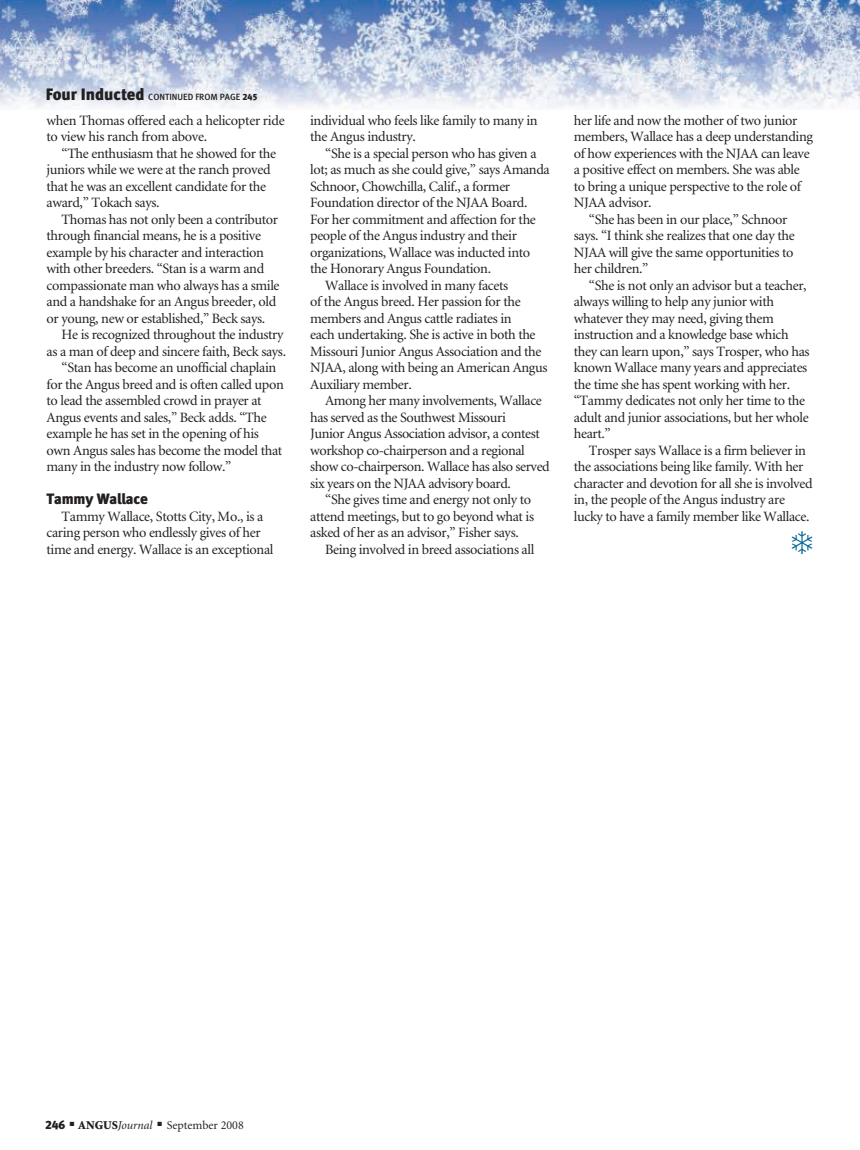
<style>
.page{position:relative;width:860px;height:1150px;background:#fff}
.page>*{position:absolute;margin:0;border:0;box-sizing:border-box;transform-origin:0 0}
.t1{font:15px "Meta Black LF";letter-spacing:-.01em;color:#231f20}
.t2{font:14.25px/16.5px "Minion";letter-spacing:-.025em;color:#231f20}
.t3{font:12px "Minion";color:#231f20}
.t4{font:9px "Meta Medium LF";color:#231f20}
.s1{font-family:"Meta Black LF";font-size:16.5px}
.s2{font-family:"Meta Black LF"}
.s3{font-weight:900}
.s4{font-style:italic}
</style>
<div class="page">
<img style="left:0;top:0;width:860px;height:110px">
<p class="t4" style="left:46px;top:91px;width:213px"><span class="s1">Four Inducted</span> CONTINUED FROM PAGE <span class="s2">245</span></p>
<p class="t2" style="left:46px;top:112px;width:240px">when Thomas offered each a helicopter ride</p>
<p class="t2" style="left:46px;top:129px;width:162px">to view his ranch from above.</p>
<p class="t2" style="left:62px;top:145px;width:216px">“The enthusiasm that he showed for the</p>
<p class="t2" style="left:46px;top:162px;width:225px">juniors while we were at the ranch proved</p>
<p class="t2" style="left:46px;top:178px;width:221px">that he was an excellent candidate for the</p>
<p class="t2" style="left:46px;top:195px;width:115px">award,” Tokach says.</p>
<p class="t2" style="left:62px;top:211px;width:218px">Thomas has not only been a contributor</p>
<p class="t2" style="left:46px;top:228px;width:216px">through financial means, he is a positive</p>
<p class="t2" style="left:46px;top:244px;width:219px">example by his character and interaction</p>
<p class="t2" style="left:46px;top:261px;width:219px">with other breeders. “Stan is a warm and</p>
<p class="t2" style="left:46px;top:277px;width:234px">compassionate man who always has a smile</p>
<p class="t2" style="left:46px;top:294px;width:231px">and a handshake for an Angus breeder, old</p>
<p class="t2" style="left:46px;top:310px;width:220px">or young, new or established,” Beck says.</p>
<p class="t2" style="left:62px;top:327px;width:223px">He is recognized throughout the industry</p>
<p class="t2" style="left:46px;top:343px;width:241px">as a man of deep and sincere faith, Beck says.</p>
<p class="t2" style="left:62px;top:360px;width:216px">“Stan has become an unofficial chaplain</p>
<p class="t2" style="left:46px;top:376px;width:239px">for the Angus breed and is often called upon</p>
<p class="t2" style="left:46px;top:393px;width:217px">to lead the assembled crowd in prayer at</p>
<p class="t2" style="left:46px;top:409px;width:222px">Angus events and sales,” Beck adds. “The</p>
<p class="t2" style="left:46px;top:426px;width:214px">example he has set in the opening of his</p>
<p class="t2" style="left:46px;top:442px;width:237px">own Angus sales has become the model that</p>
<p class="t2" style="left:46px;top:459px;width:186px">many in the industry now follow.”</p>
<p class="t1" style="left:46px;top:490px;width:103px">Tammy Wallace</p>
<p class="t2" style="left:46px;top:508px;width:228px;text-indent:15px">Tammy Wallace, Stotts City, Mo., is a caring person who endlessly gives of her time and energy. Wallace is an exceptional</p>
<p class="t2" style="left:310px;top:112px;width:229px">individual who feels like family to many in</p>
<p class="t2" style="left:310px;top:129px;width:107px">the Angus industry.</p>
<p class="t2" style="left:325px;top:145px;width:213px">“She is a special person who has given a</p>
<p class="t2" style="left:310px;top:162px;width:241px">lot; as much as she could give,” says Amanda</p>
<p class="t2" style="left:310px;top:178px;width:201px">Schnoor, Chowchilla, Calif., a former</p>
<p class="t2" style="left:310px;top:195px;width:219px">Foundation director of the NJAA Board.</p>
<p class="t2" style="left:310px;top:211px;width:227px">For her commitment and affection for the</p>
<p class="t2" style="left:310px;top:228px;width:208px">people of the Angus industry and their</p>
<p class="t2" style="left:310px;top:244px;width:221px">organizations, Wallace was inducted into</p>
<p class="t2" style="left:310px;top:261px;width:182px">the Honorary Angus Foundation.</p>
<p class="t2" style="left:325px;top:277px;width:185px">Wallace is involved in many facets</p>
<p class="t2" style="left:310px;top:294px;width:212px">of the Angus breed. Her passion for the</p>
<p class="t2" style="left:310px;top:310px;width:203px">members and Angus cattle radiates in</p>
<p class="t2" style="left:310px;top:327px;width:227px">each undertaking. She is active in both the</p>
<p class="t2" style="left:310px;top:343px;width:233px">Missouri Junior Angus Association and the</p>
<p class="t2" style="left:310px;top:360px;width:239px">NJAA, along with being an American Angus</p>
<p class="t2" style="left:310px;top:376px;width:103px">Auxiliary member.</p>
<p class="t2" style="left:325px;top:393px;width:218px">Among her many involvements, Wallace</p>
<p class="t2" style="left:310px;top:409px;width:197px">has served as the Southwest Missouri</p>
<p class="t2" style="left:310px;top:426px;width:231px">Junior Angus Association advisor, a contest</p>
<p class="t2" style="left:310px;top:442px;width:216px">workshop co-chairperson and a regional</p>
<p class="t2" style="left:310px;top:459px;width:241px">show co-chairperson. Wallace has also served</p>
<p class="t2" style="left:310px;top:475px;width:202px">six years on the NJAA advisory board.</p>
<p class="t2" style="left:325px;top:492px;width:207px">“She gives time and energy not only to</p>
<p class="t2" style="left:310px;top:508px;width:225px">attend meetings, but to go beyond what is</p>
<p class="t2" style="left:310px;top:525px;width:210px">asked of her as an advisor,” Fisher says.</p>
<p class="t2" style="left:325px;top:541px;width:211px">Being involved in breed associations all</p>
<p class="t2" style="left:574px;top:112px;width:225px">her life and now the mother of two junior</p>
<p class="t2" style="left:574px;top:129px;width:240px">members, Wallace has a deep understanding</p>
<p class="t2" style="left:574px;top:145px;width:237px">of how experiences with the NJAA can leave</p>
<p class="t2" style="left:574px;top:162px;width:227px">a positive effect on members. She was able</p>
<p class="t2" style="left:574px;top:178px;width:229px">to bring a unique perspective to the role of</p>
<p class="t2" style="left:574px;top:195px;width:79px">NJAA advisor.</p>
<p class="t2" style="left:589px;top:211px;width:200px">“She has been in our place,” Schnoor</p>
<p class="t2" style="left:574px;top:228px;width:222px">says. “I think she realizes that one day the</p>
<p class="t2" style="left:574px;top:244px;width:221px">NJAA will give the same opportunities to</p>
<p class="t2" style="left:574px;top:261px;width:76px">her children.”</p>
<p class="t2" style="left:589px;top:277px;width:219px">“She is not only an advisor but a teacher,</p>
<p class="t2" style="left:574px;top:294px;width:202px">always willing to help any junior with</p>
<p class="t2" style="left:574px;top:311px;width:201px">whatever they may need, giving them</p>
<p class="t2" style="left:574px;top:327px;width:216px">instruction and a knowledge base which</p>
<p class="t2" style="left:574px;top:344px;width:237px">they can learn upon,” says Trosper, who has</p>
<p class="t2" style="left:574px;top:360px;width:235px">known Wallace many years and appreciates</p>
<p class="t2" style="left:574px;top:377px;width:218px">the time she has spent working with her.</p>
<p class="t2" style="left:574px;top:393px;width:233px">“Tammy dedicates not only her time to the</p>
<p class="t2" style="left:574px;top:410px;width:236px">adult and junior associations, but her whole</p>
<p class="t2" style="left:574px;top:426px;width:38px">heart.”</p>
<p class="t2" style="left:589px;top:443px;width:219px">Trosper says Wallace is a firm believer in</p>
<p class="t2" style="left:574px;top:459px;width:231px">the associations being like family. With her</p>
<p class="t2" style="left:574px;top:476px;width:240px">character and devotion for all she is involved</p>
<p class="t2" style="left:574px;top:492px;width:213px">in, the people of the Angus industry are</p>
<p class="t2" style="left:574px;top:509px;width:237px">lucky to have a family member like Wallace.</p>
<p class="t3" style="left:45px;top:1119px;width:200px"><span class="s2">246</span> ■ <span class="s3">ANGUS</span><span class="s4">Journal</span> ■ September 2008</p>
</div>
